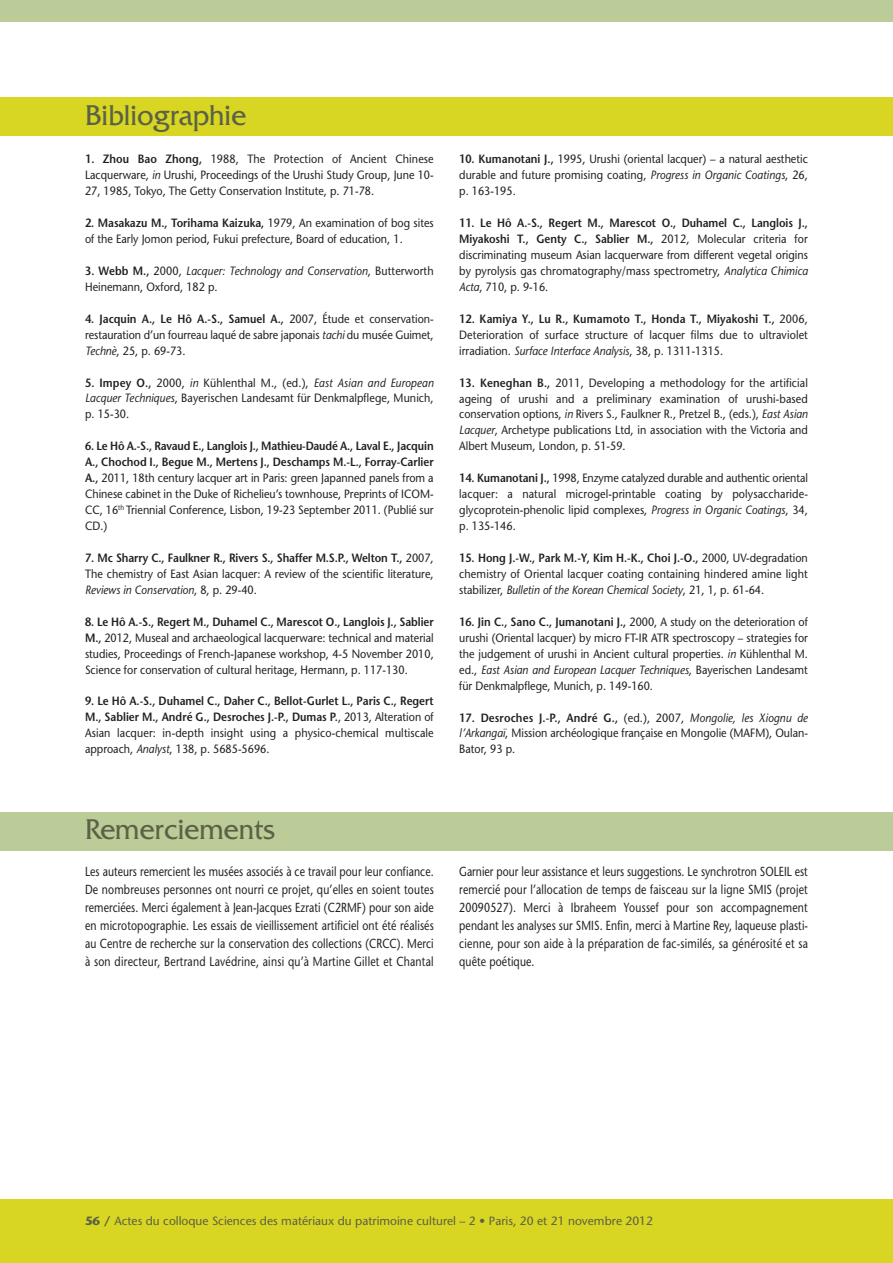
<style>
.page{position:relative;width:893px;height:1263px;background:#fff}
.page>*{position:absolute;margin:0;border:0;box-sizing:border-box;transform-origin:0 0}
.t1{font:30px "Friz Quadrata";color:#5b6245;scale:.95 1}
.t2{font:13.2px/18px "Stone Sans";letter-spacing:.02em;color:#231f20;text-align:justify;scale:.8 1}
.t3{font:12px/15.9px "Stone Sans";color:#231f20;text-align:justify;scale:.9 1}
.t4{font:12px "Stone Sans";color:#5b6245}
.s1{font-weight:600}
.s2{font-style:italic}
.s3{font-weight:700}
</style>
<div class="page">
<div style="left:0;top:1199px;width:893px;height:64px;background:#d9d523"></div>
<div style="left:0;top:0;width:893px;height:21px;background:#bccc99"></div>
<div style="left:0;top:98px;width:893px;height:38px;background:#d9d523"></div>
<div style="left:0;top:812px;width:893px;height:38px;background:#bccc99"></div>
<h1 class="t1" style="left:85px;top:105px;width:171px">Bibliographie</h1>
<p class="t3" style="left:85px;top:152px;width:389px"><span class="s1">1. Zhou Bao Zhong,</span> 1988, The Protection of Ancient Chinese Lacquerware, <span class="s2">in</span> Urushi, Proceedings of the Urushi Study Group, June 10- 27, 1985, Tokyo, The Getty Conservation Institute, p. 71-78.</p>
<p class="t3" style="left:85px;top:216px;width:389px"><span class="s1">2. Masakazu M., Torihama Kaizuka,</span> 1979, An examination of bog sites of the Early Jomon period, Fukui prefecture, Board of education, 1.</p>
<p class="t3" style="left:85px;top:264px;width:389px"><span class="s1">3. Webb M.,</span> 2000, <span class="s2">Lacquer: Technology and Conservation</span>, Butterworth<br>Heinemann, Oxford, 182 p.</p>
<p class="t3" style="left:85px;top:312px;width:389px"><span class="s1">4. Jacquin A., Le Hô A.-S., Samuel A.,</span> 2007, Étude et conservation&shy;restauration d’un fourreau laqué de sabre japonais <span class="s2">tachi</span> du musée Guimet, <span class="s2">Technè</span>, 25, p. 69-73.</p>
<p class="t3" style="left:85px;top:376px;width:389px"><span class="s1">5. Impey O.,</span> 2000, <span class="s2">in</span> Kühlenthal M., (ed.), <span class="s2">East Asian and European Lacquer Techniques</span>, Bayerischen Landesamt für Denkmalpflege, Munich, p. 15-30.</p>
<p class="t3" style="left:85px;top:439px;width:389px"><span class="s1">6. Le Hô A.-S., Ravaud E., Langlois J., Mathieu-Daudé A., Laval E., Jacquin A., Chochod I., Begue M., Mertens J., Deschamps M.-L., Forray-Carlier A.,</span> 2011, 18th century lacquer art in Paris: green Japanned panels from a Chinese cabinet in the Duke of Richelieu’s townhouse, Preprints of ICOM-CC, 16<sup>th</sup> Triennial Conference, Lisbon, 19-23 September 2011. (Publié sur CD.)</p>
<p class="t3" style="left:85px;top:551px;width:389px"><span class="s1">7. Mc Sharry C., Faulkner R., Rivers S., Shaffer M.S.P., Welton T.,</span> 2007, The chemistry of East Asian lacquer: A review of the scientific literature, <span class="s2">Reviews in Conservation</span>, 8, p. 29-40.</p>
<p class="t3" style="left:85px;top:615px;width:389px"><span class="s1">8. Le Hô A.-S., Regert M., Duhamel C., Marescot O., Langlois J., Sablier M.,</span> 2012, Museal and archaeological lacquerware: technical and material studies, Proceedings of French-Japanese workshop, 4-5 November 2010, Science for conservation of cultural heritage, Hermann, p. 117-130.</p>
<p class="t3" style="left:85px;top:695px;width:389px"><span class="s1">9. Le Hô A.-S., Duhamel C., Daher C., Bellot-Gurlet L., Paris C., Regert M., Sablier M., André G., Desroches J.-P., Dumas P.</span>, 2013, Alteration of Asian lacquer: in-depth insight using a physico-chemical multiscale approach, <span class="s2">Analyst</span>, 138, p. 5685-5696.</p>
<p class="t3" style="left:459px;top:152px;width:389px"><span class="s1">10. Kumanotani J.,</span> 1995, Urushi (oriental lacquer) – a natural aesthetic durable and future promising coating, <span class="s2">Progress in Organic Coatings</span>, 26, p. 163-195.</p>
<p class="t3" style="left:459px;top:216px;width:389px"><span class="s1">11. Le Hô A.-S., Regert M., Marescot O., Duhamel C., Langlois J., Miyakoshi T., Genty C., Sablier M.,</span> 2012, Molecular criteria for discriminating museum Asian lacquerware from different vegetal origins by pyrolysis gas chromatography/mass spectrometry, <span class="s2">Analytica Chimica Acta</span>, 710, p. 9-16.</p>
<p class="t3" style="left:459px;top:312px;width:389px"><span class="s1">12. Kamiya Y., Lu R., Kumamoto T., Honda T., Miyakoshi T.,</span> 2006, Deterioration of surface structure of lacquer films due to ultraviolet irradiation. <span class="s2">Surface Interface Analysis</span>, 38, p. 1311-1315.</p>
<p class="t3" style="left:459px;top:376px;width:389px"><span class="s1">13. Keneghan B.,</span> 2011, Developing a methodology for the artificial ageing of urushi and a preliminary examination of urushi-based conservation options, <span class="s2">in</span> Rivers S., Faulkner R., Pretzel B., (eds.), <span class="s2">East Asian Lacquer</span>, Archetype publications Ltd, in association with the Victoria and Albert Museum, London, p. 51-59.</p>
<p class="t3" style="left:459px;top:471px;width:389px"><span class="s1">14. Kumanotani J.,</span> 1998, Enzyme catalyzed durable and authentic oriental lacquer: a natural microgel-printable coating by polysaccharide&shy;glycoprotein-phenolic lipid complexes, <span class="s2">Progress in Organic Coatings</span>, 34, p. 135-146.</p>
<p class="t3" style="left:459px;top:551px;width:389px"><span class="s1">15. Hong J.-W., Park M.-Y, Kim H.-K., Choi J.-O.,</span> 2000, UV-degradation chemistry of Oriental lacquer coating containing hindered amine light stabilizer, <span class="s2">Bulletin of the Korean Chemical Society</span>, 21, 1, p. 61-64.</p>
<p class="t3" style="left:459px;top:615px;width:389px"><span class="s1">16. Jin C., Sano C., Jumanotani J.,</span> 2000, A study on the deterioration of urushi (Oriental lacquer) by micro FT-IR ATR spectroscopy – strategies for the judgement of urushi in Ancient cultural properties. <span class="s2">in</span> Kühlenthal M. ed., <span class="s2">East Asian and European Lacquer Techniques</span>, Bayerischen Landesamt für Denkmalpflege, Munich, p. 149-160.</p>
<p class="t3" style="left:459px;top:711px;width:389px"><span class="s1">17. Desroches J.-P., André G.,</span> (ed.), 2007, <span class="s2">Mongolie, les Xiognu de l’Arkangaï</span>, Mission archéologique française en Mongolie (MAFM), Oulan-Bator, 93 p.</p>
<h1 class="t1" style="left:85px;top:819px;width:202px">Remerciements</h1>
<p class="t2" style="left:85px;top:864px;width:437px">Les auteurs remercient les musées associés à ce travail pour leur confiance.<br>De nombreuses personnes ont nourri ce projet, qu’elles en soient toutes remerciées. Merci également à Jean-Jacques Ezrati (C2RMF) pour son aide en microtopographie. Les essais de vieillissement artificiel ont été réalisés au Centre de recherche sur la conservation des collections (CRCC). Merci à son directeur, Bertrand Lavédrine, ainsi qu’à Martine Gillet et Chantal</p>
<p class="t2" style="left:459px;top:864px;width:438px">Garnier pour leur assistance et leurs suggestions. Le synchrotron SOLEIL est remercié pour l’allocation de temps de faisceau sur la ligne SMIS (projet 20090527). Merci à Ibraheem Youssef pour son accompagnement pendant les analyses sur SMIS. Enfin, merci à Martine Rey, laqueuse plasti&shy;cienne, pour son aide à la préparation de fac-similés, sa générosité et sa quête poétique.</p>
<p class="t4" style="left:85px;top:1216px;width:569px"><span class="s3">56 /</span> Actes du colloque Sciences des matériaux du patrimoine culturel – 2 <span class="s3">•</span> Paris, 20 et 21 novembre 2012</p>
</div>
